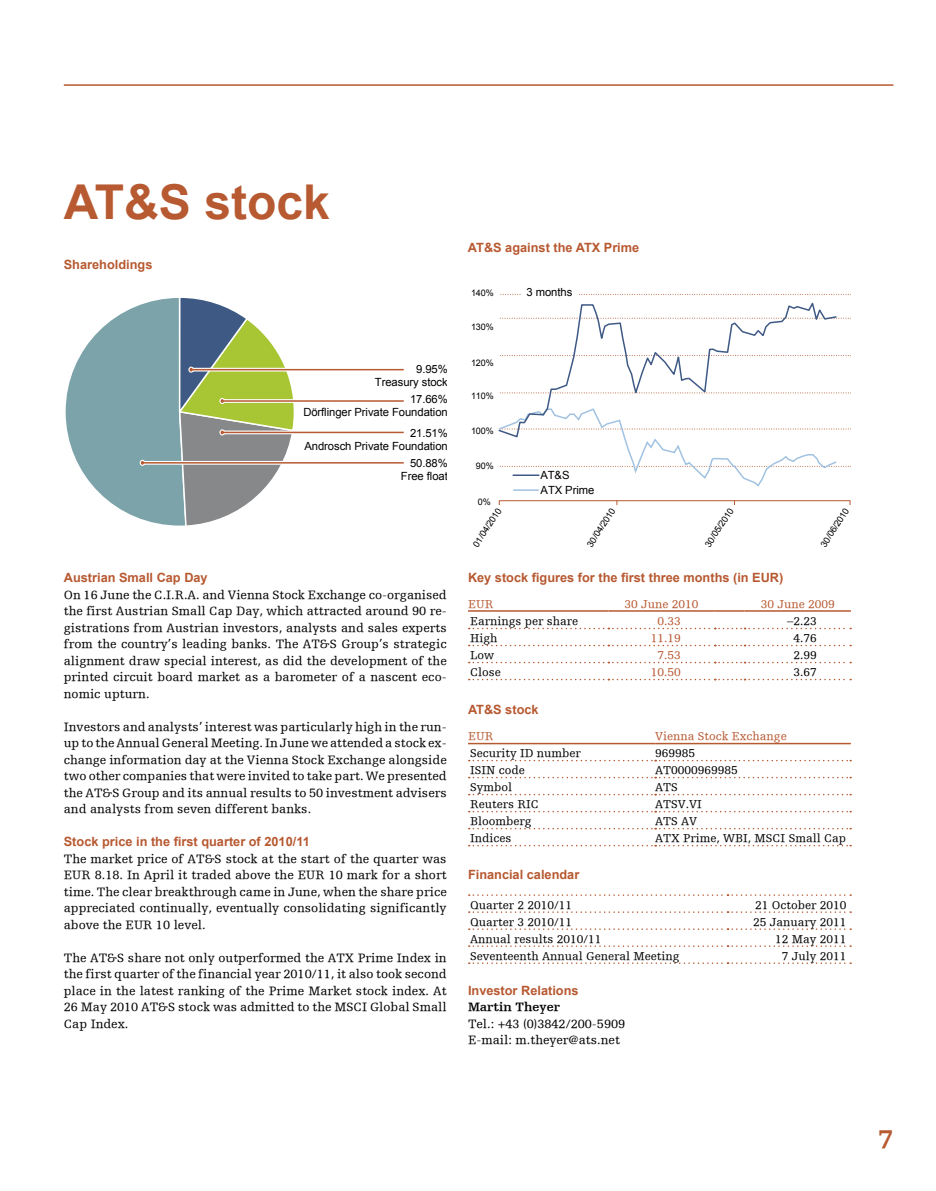
<style>
.page{position:relative;width:936px;height:1191px;background:#fff}
.page>*{position:absolute;margin:0;border:0;box-sizing:border-box;transform-origin:0 0}
.t1{font:700 48px "Arial";color:#b75931}
.t2{font:700 27px "Egyptienne F Bold";color:#b75931}
.t3{font:12.75px/16.5px "Egyptienne F Roman Roman";color:#000;text-align:justify}
.t4{font:700 12.75px "Arial";color:#b75931}
.t5{font:700 12.75px "Egyptienne F Bold";color:#000}
.t6{font:12px "Egyptienne F Roman Roman";color:#000}
.t7{font:12px "Egyptienne F Roman Roman";color:#b75931}
.t8{font:11.25px/13.5px "Arial";letter-spacing:-.005em;color:#000;text-align:right}
.t9{font:9px "Arial";letter-spacing:-.005em;color:#000}
.s1{font-size:12.75px}
</style>
<div class="page">
<hr style="left:64px;top:84px;width:829px;height:2px;background:#b75931">
<svg style="left:65px;top:298px;width:339px;height:228px"></svg>
<svg style="left:579px;top:294px;width:270px;height:1px"></svg>
<svg style="left:500px;top:294px;width:20px;height:1px"></svg>
<hr style="left:513px;top:489px;width:26px;height:2px;background:#a1c2e1">
<div style="left:499px;top:500px;width:351px;height:5px;border:1px solid #b75931"></div>
<svg style="left:499px;top:428px;width:350px;height:59px"></svg>
<svg style="left:498px;top:302px;width:339px;height:136px"></svg>
<svg style="left:468px;top:628px;width:383px;height:1px"></svg>
<svg style="left:468px;top:645px;width:383px;height:1px"></svg>
<svg style="left:468px;top:662px;width:383px;height:1px"></svg>
<svg style="left:468px;top:679px;width:383px;height:1px"></svg>
<hr style="left:468px;top:610px;width:140px;height:1px;background:#b75931">
<hr style="left:608px;top:610px;width:106px;height:1px;background:#b75931">
<hr style="left:714px;top:610px;width:30px;height:1px;background:#b75931">
<hr style="left:744px;top:610px;width:106px;height:1px;background:#b75931">
<svg style="left:468px;top:760px;width:383px;height:1px"></svg>
<svg style="left:468px;top:777px;width:383px;height:1px"></svg>
<svg style="left:468px;top:794px;width:383px;height:1px"></svg>
<svg style="left:468px;top:811px;width:383px;height:1px"></svg>
<svg style="left:468px;top:828px;width:383px;height:1px"></svg>
<svg style="left:468px;top:845px;width:383px;height:1px"></svg>
<hr style="left:468px;top:743px;width:187px;height:1px;background:#b75931">
<hr style="left:655px;top:743px;width:195px;height:1px;background:#b75931">
<svg style="left:468px;top:911px;width:383px;height:2px"></svg>
<svg style="left:468px;top:928px;width:383px;height:2px"></svg>
<svg style="left:468px;top:945px;width:383px;height:2px"></svg>
<svg style="left:468px;top:962px;width:383px;height:2px"></svg>
<svg style="left:468px;top:894px;width:383px;height:2px"></svg>
<h1 class="t1" style="left:64px;top:171px;width:267px">AT&amp;S stock</h1>
<p class="t4" style="left:64px;top:256px;width:90px">Shareholdings</p>
<p class="t8" style="left:375px;top:362px;width:74px">9.95%<br>Treasury stock</p>
<p class="t8" style="left:303px;top:392px;width:146px">17.66%<br>Dörflinger Private Foundation</p>
<p class="t8" style="left:304px;top:426px;width:145px">21.51%<br>Androsch Private Foundation</p>
<p class="t8" style="left:401px;top:456px;width:48px">50.88%<br>Free float</p>
<p class="t4" style="left:64px;top:569px;width:145px">Austrian Small Cap Day</p>
<p class="t3" style="left:64px;top:586px;width:384px">On 16 June the C.I.R.A. and Vienna Stock Exchange co-organised the first Austrian Small Cap Day, which attracted around 90 re&shy;gistrations from Austrian investors, analysts and sales experts from the country’s leading banks. The AT&amp;S Group’s strategic alignment draw special interest, as did the development of the printed circuit board market as a barometer of a nascent eco&shy;nomic upturn.</p>
<p class="t3" style="left:64px;top:718px;width:384px">Investors and analysts’ interest was particularly high in the run&shy;up to the Annual General Meeting. In June we attended a stock ex&shy;change information day at the Vienna Stock Exchange alongside two other companies that were invited to take part. We presented the AT&amp;S Group and its annual results to 50 investment advisers and analysts from seven different banks.</p>
<p class="t4" style="left:64px;top:833px;width:247px">Stock price in the first quarter of 2010/11</p>
<p class="t3" style="left:64px;top:850px;width:384px">The market price of AT&amp;S stock at the start of the quarter was EUR 8.18. In April it traded above the EUR 10 mark for a short time. The clear breakthrough came in June, when the share price appreciated continually, eventually consolidating significantly above the EUR 10 level.</p>
<p class="t3" style="left:64px;top:949px;width:384px">The AT&amp;S share not only outperformed the ATX Prime Index in the first quarter of the financial year 2010/11, it also took second place in the latest ranking of the Prime Market stock index. At 26 May 2010 AT&amp;S stock was admitted to the MSCI Global Small Cap Index.</p>
<p class="t4" style="left:468px;top:239px;width:173px">AT&amp;S against the ATX Prime</p>
<p class="t9" style="left:471px;top:287px;width:24px">140%</p>
<p class="t8" style="left:526px;top:285px;width:47px">3 months</p>
<p class="t9" style="left:471px;top:321px;width:24px">130%</p>
<p class="t9" style="left:471px;top:356px;width:24px">120%</p>
<p class="t9" style="left:471px;top:390px;width:24px">110%</p>
<p class="t9" style="left:471px;top:424px;width:24px">100%</p>
<p class="t9" style="left:476px;top:460px;width:19px">90%</p>
<p class="t9" style="left:478px;top:495px;width:14px">0%</p>
<p class="t8" style="left:540px;top:468px;width:55px;line-height:14.9px;text-align:left">AT&amp;S<br>ATX Prime</p>
<p class="t9" style="left:470px;top:543px;width:46px;rotate:-57deg">01/04/2010</p>
<p class="t9" style="left:584px;top:543px;width:46px;rotate:-57deg">30/04/2010</p>
<p class="t9" style="left:702px;top:543px;width:46px;rotate:-57deg">30/05/2010</p>
<p class="t9" style="left:817px;top:543px;width:46px;rotate:-57deg">30/06/2010</p>
<p class="t4" style="left:468px;top:569px;width:317px">Key stock figures for the first three months (in EUR)</p>
<p class="t7" style="left:468px;top:597px;width:27px">EUR</p>
<p class="t7" style="left:624px;top:597px;width:76px">30 June 2010</p>
<p class="t7" style="left:760px;top:597px;width:76px">30 June 2009</p>
<p class="t6" style="left:470px;top:615px;width:110px">Earnings per share</p>
<p class="t7" style="left:657px;top:615px;width:25px">0.33</p>
<p class="t6" style="left:787px;top:615px;width:31px"><span class="s1">–</span>2.23</p>
<p class="t6" style="left:470px;top:632px;width:29px">High</p>
<p class="t7" style="left:650px;top:632px;width:32px">11.19</p>
<p class="t6" style="left:793px;top:632px;width:25px">4.76</p>
<p class="t6" style="left:470px;top:649px;width:25px">Low</p>
<p class="t7" style="left:657px;top:649px;width:25px">7.53</p>
<p class="t6" style="left:793px;top:649px;width:25px">2.99</p>
<p class="t6" style="left:470px;top:666px;width:32px">Close</p>
<p class="t7" style="left:650px;top:666px;width:32px">10.50</p>
<p class="t6" style="left:793px;top:666px;width:25px">3.67</p>
<p class="t4" style="left:468px;top:701px;width:72px">AT&amp;S stock</p>
<p class="t7" style="left:468px;top:730px;width:27px">EUR</p>
<p class="t7" style="left:655px;top:730px;width:133px">Vienna Stock Exchange</p>
<p class="t6" style="left:470px;top:747px;width:112px">Security ID number</p>
<p class="t6" style="left:655px;top:747px;width:42px">969985</p>
<p class="t6" style="left:470px;top:764px;width:56px">ISIN code</p>
<p class="t6" style="left:655px;top:764px;width:84px">AT0000969985</p>
<p class="t6" style="left:470px;top:781px;width:44px">Symbol</p>
<p class="t6" style="left:655px;top:781px;width:24px">ATS</p>
<p class="t6" style="left:470px;top:798px;width:70px">Reuters RIC</p>
<p class="t6" style="left:655px;top:798px;width:48px">ATSV.VI</p>
<p class="t6" style="left:470px;top:815px;width:63px">Bloomberg</p>
<p class="t6" style="left:655px;top:815px;width:44px">ATS AV</p>
<p class="t6" style="left:470px;top:832px;width:43px">Indices</p>
<p class="t6" style="left:655px;top:832px;width:192px">ATX Prime, WBI, MSCI Small Cap</p>
<p class="t8" style="left:707px;top:827px;width:146px">Dörflinger Private Foundation</p>
<p class="t4" style="left:468px;top:866px;width:113px">Financial calendar</p>
<p class="t6" style="left:470px;top:898px;width:104px">Quarter 2 2010/11</p>
<p class="t6" style="left:755px;top:898px;width:93px">21 October 2010</p>
<p class="t6" style="left:470px;top:915px;width:104px">Quarter 3 2010/11</p>
<p class="t6" style="left:753px;top:915px;width:95px">25 January 2011</p>
<p class="t6" style="left:470px;top:932px;width:133px">Annual results 2010/11</p>
<p class="t6" style="left:775px;top:932px;width:73px">12 May 2011</p>
<p class="t6" style="left:470px;top:949px;width:211px">Seventeenth Annual General Meeting</p>
<p class="t6" style="left:781px;top:949px;width:66px">7 July 2011</p>
<p class="t4" style="left:468px;top:982px;width:112px">Investor Relations</p>
<p class="t5" style="left:468px;top:1000px;width:94px">Martin Theyer</p>
<p class="t3" style="left:468px;top:1015px;width:159px">Tel.: +43 (0)3842/200-5909<br>E-mail: m.theyer@ats.net</p>
<p class="t8" style="left:805px;top:891px;width:48px">Free float</p>
<h2 class="t2" style="left:878px;top:1124px;width:17px">7</h2>
</div>
